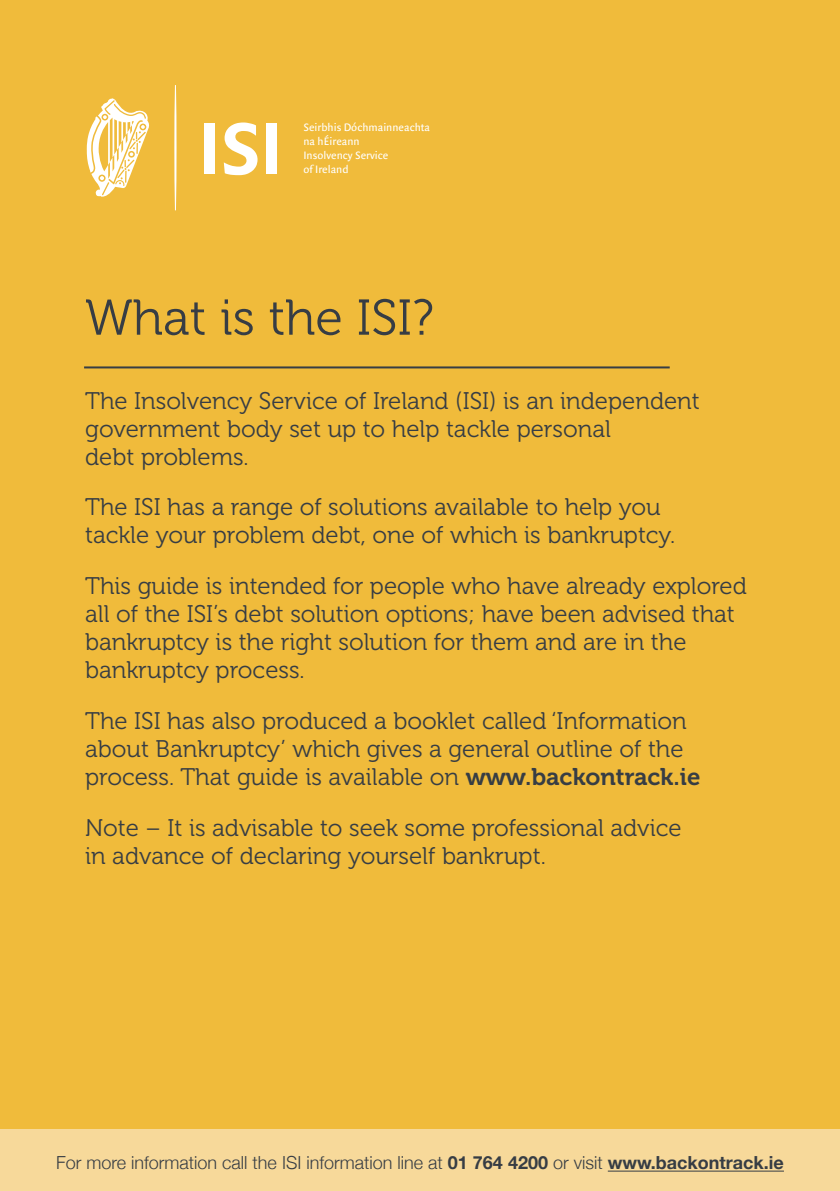
<style>
.page{position:relative;width:840px;height:1191px;background:#fff}
.page>*{position:absolute;margin:0;border:0;box-sizing:border-box;transform-origin:0 0}
.t1{font:700 79.4px "Quadraat Sans";color:#fff}
.t2{font:50.2px "Museo 300";color:#373d44}
.t3{font:24px/28px "Museo 300";color:#373d44}
.t4{font:300 18px "Helvetica Neue";color:#373d44}
.t5{font:11.6px/14px "Quadraat Sans";color:#fff}
.s1{font-family:"Museo 700"}
.s2{font-weight:700}
</style>
<div class="page">
<div style="left:0;top:0;width:839px;height:1191px;background:#f0bb3b"></div>
<div style="left:0;top:1129px;width:839px;height:62px;background:#f7d99a"></div>
<hr style="left:607px;top:1170px;width:176px;height:1px;background:#373d44">
<hr style="left:84px;top:366px;width:585px;height:2px;background:#373d44">
<svg style="left:174px;top:85px;width:2px;height:125px"></svg>
<svg style="left:87px;top:98px;width:62px;height:99px"></svg>
<h1 class="t1" style="left:198px;top:104px;width:86px">ISI</h1>
<p class="t5" style="left:303px;top:121px;width:128px">Seirbhis Dóchmainneachta na hÉireann<br>Insolvency Service<br>of Ireland</p>
<h2 class="t2" style="left:85px;top:290px;width:350px">What is the ISI?</h2>
<p class="t3" style="left:85px;top:387px;width:616px">The Insolvency Service of Ireland (ISI) is an independent government body set up to help tackle personal<br>debt problems.</p>
<p class="t3" style="left:85px;top:493px;width:591px">The ISI has a range of solutions available to help you tackle your problem debt, one of which is bankruptcy.</p>
<p class="t3" style="left:85px;top:572px;width:663px">This guide is intended for people who have already explored all of the ISI’s debt solution options; have been advised that bankruptcy is the right solution for them and are in the bankruptcy process.</p>
<p class="t3" style="left:85px;top:707px;width:616px">The ISI has also produced a booklet called ‘Information about Bankruptcy’ which gives a general outline of the process. That guide is available on <span class="s1">www.backontrack.ie</span></p>
<p class="t3" style="left:85px;top:814px;width:597px">Note – It is advisable to seek some professional advice in advance of declaring yourself bankrupt.</p>
<p class="t4" style="left:56px;top:1148px;width:729px">For more information call the ISI information line at <span class="s2">01 764 4200</span> or visit <span class="s2">www.backontrack.ie</span></p>
</div>
